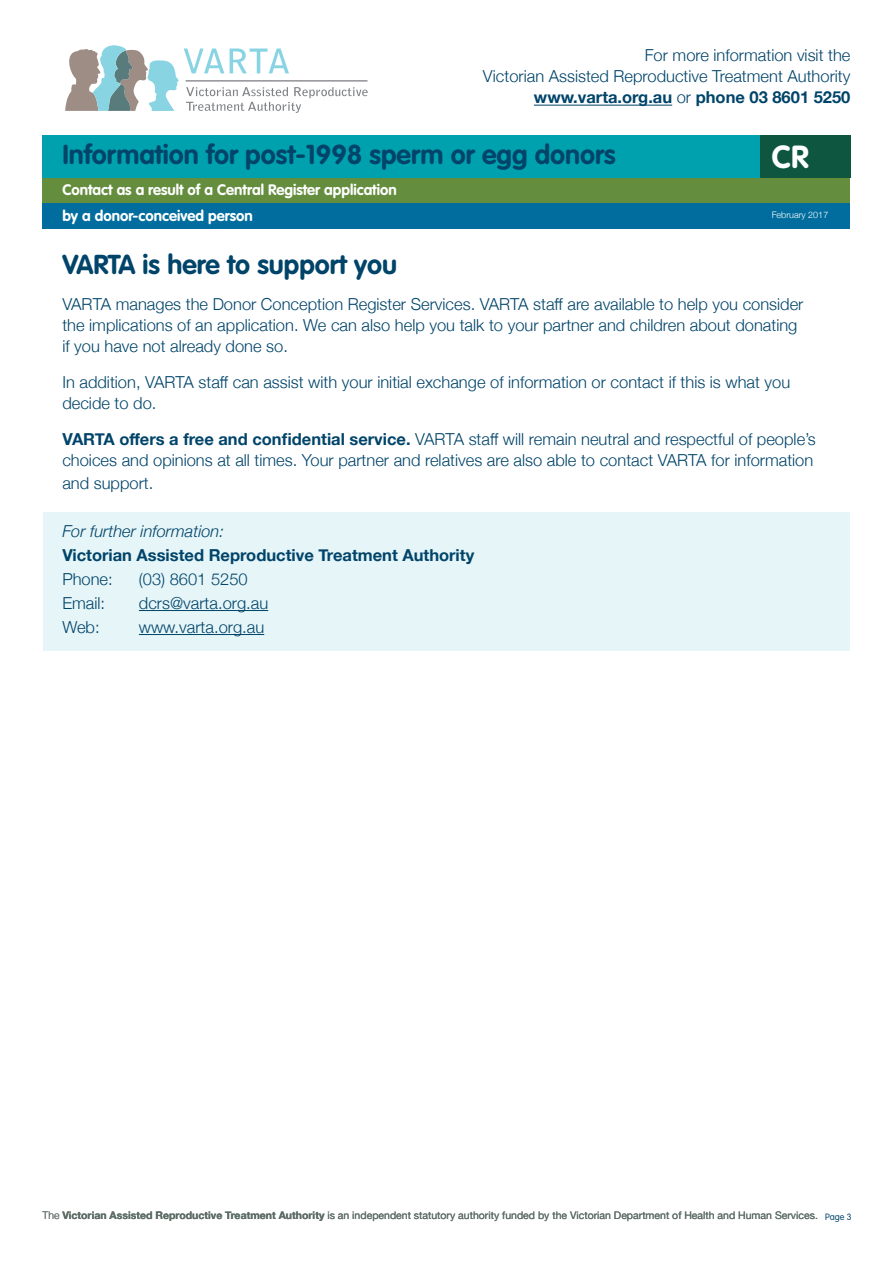
<style>
.page{position:relative;width:893px;height:1263px;background:#fff}
.page>*{position:absolute;margin:0;border:0;box-sizing:border-box;transform-origin:0 0}
.t1{font:700 31.5px "VAG Rounded";color:#fff}
.t2{font:700 27px "VAG Rounded";color:#00446a}
.t3{font:300 16.5px/21px "Helvetica Neue";color:#00446a}
.t4{font:700 16.5px "Helvetica Neue";color:#00446a}
.t5{font:italic 300 16.5px "Helvetica Neue";color:#00446a}
.t6{font:700 15px "VAG Rounded";color:#fff}
.t7{font:10.5px "Helvetica Neue";color:#5e6e66}
.t8{font:300 9px "Helvetica Neue";color:#fff}
.t9{font:300 9px "VAG Rounded";color:#00446a}
.s1{font-weight:700}
.s2{font-weight:300}
</style>
<div class="page">
<div style="left:43px;top:512px;width:807px;height:139px;background:#e6f5f7"></div>
<svg style="left:65px;top:45px;width:303px;height:68px"></svg>
<hr style="left:534px;top:105px;width:138px;height:1px;background:#00446a">
<hr style="left:139px;top:610px;width:129px;height:1px;background:#00446a">
<hr style="left:139px;top:634px;width:125px;height:1px;background:#00446a">
<div style="left:43px;top:178px;width:807px;height:25px;background:#648d3d"></div>
<div style="left:43px;top:135px;width:717px;height:43px;background:#00a1af"></div>
<div style="left:43px;top:203px;width:807px;height:26px;background:#006d9e"></div>
<div style="left:760px;top:135px;width:90px;height:43px;background:#0f5640"></div>
<p class="t3" style="left:483px;top:44px;width:369px;text-align:right">For more information visit the<br>Victorian Assisted Reproductive Treatment Authority <span class="s1">www.varta.org.au</span> or <span class="s1">phone 03 8601 5250</span></p>
<h2 class="t2" style="left:62px;top:138px;width:555px">Information for post-1998 sperm or egg donors</h2>
<p class="t6" style="left:62px;top:207px;width:192px">by a donor-conceived person</p>
<p class="t6" style="left:62px;top:181px;width:336px">Contact as a result of a Central Register application</p>
<h1 class="t1" style="left:772px;top:139px;width:38px">CR</h1>
<p class="t8" style="left:772px;top:208px;width:58px">February 2017</p>
<h2 class="t2" style="left:62px;top:249px;width:336px">VARTA is here to support you</h2>
<p class="t3" style="left:62px;top:293px;width:743px">VARTA manages the Donor Conception Register Services. VARTA staff are available to help you consider the implications of an application. We can also help you talk to your partner and children about donating if you have not already done so.</p>
<p class="t3" style="left:62px;top:371px;width:729px">In addition, VARTA staff can assist with your initial exchange of information or contact if this is what you decide to do.</p>
<p class="t3" style="left:62px;top:428px;width:755px"><span class="s1">VARTA offers a free and confidential service.</span> VARTA staff will remain neutral and respectful of people’s choices and opinions at all times. Your partner and relatives are also able to contact VARTA for information</p>
<p class="t3" style="left:62px;top:471px;width:93px">and support.</p>
<p class="t5" style="left:62px;top:518px;width:163px">For further information:</p>
<p class="t4" style="left:62px;top:542px;width:413px">Victorian Assisted Reproductive Treatment Authority</p>
<p class="t3" style="left:62px;top:567px;width:52px">Phone:</p>
<p class="t3" style="left:139px;top:567px;width:110px">(03) 8601 5250</p>
<p class="t3" style="left:62px;top:591px;width:44px">Email:</p>
<p class="t3" style="left:139px;top:591px;width:131px">dcrs@varta.org.au</p>
<p class="t3" style="left:62px;top:615px;width:39px">Web:</p>
<p class="t3" style="left:139px;top:615px;width:127px">www.varta.org.au</p>
<p class="t7" style="left:43px;top:1208px;width:777px"><span class="s2">The</span> <span class="s1">Victorian Assisted Reproductive Treatment Authority</span> is an independent statutory authority funded by the Victorian Department of Health and Human Services.</p>
<p class="t9" style="left:825px;top:1211px;width:28px">Page 3</p>
</div>
